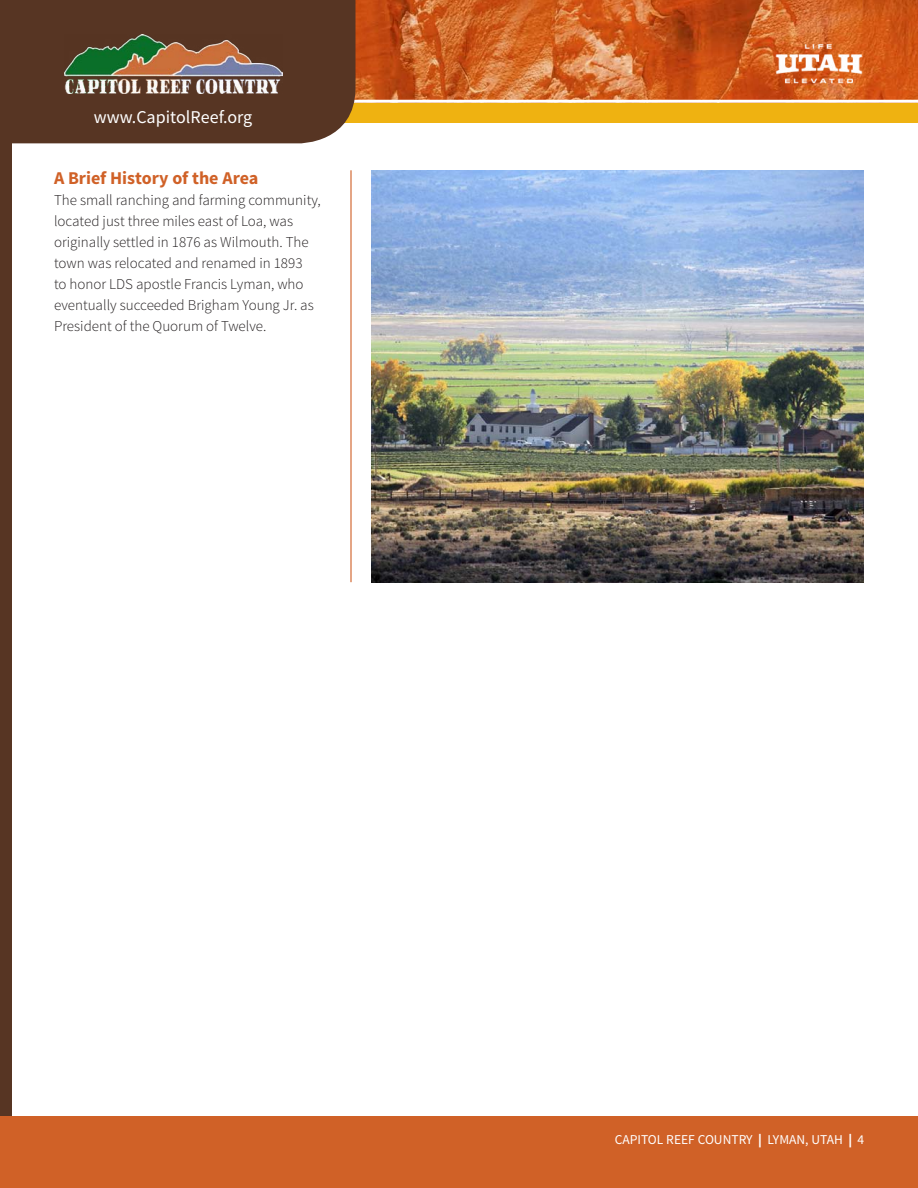
<style>
.page{position:relative;width:918px;height:1188px;background:#fff}
.page>*{position:absolute;margin:0;border:0;box-sizing:border-box;transform-origin:0 0}
.t1{font:700 18px "Source Sans Pro";color:#d06127}
.t2{font:18px "Source Sans Pro";color:#fff}
.t3{font:300 15px/21px "Source Sans Pro";color:#231f20}
.t4{font:13.5px "Source Sans Pro";color:#fff}
.s1{font-weight:900}
</style>
<div class="page">
<div style="left:0;top:86px;width:12px;height:1090px;background:#573523"></div>
<div style="left:356px;top:103px;width:562px;height:20px;background:#efb211"></div>
<img style="left:356px;top:0;width:562px;height:100px">
<div style="left:0;top:0;width:356px;height:143px;background:#573523"></div>
<img style="left:64px;top:34px;width:218px;height:59px">
<img style="left:764px;top:37px;width:110px;height:54px">
<img style="left:371px;top:170px;width:493px;height:412px">
<hr style="left:350px;top:170px;width:2px;height:412px;background:#d06127">
<div style="left:0;top:1117px;width:918px;height:71px;background:#d06127"></div>
<p class="t2" style="left:94px;top:105px;width:160px">www.CapitolReef.org</p>
<p class="t1" style="left:54px;top:166px;width:206px">A Brief History of the Area</p>
<p class="t3" style="left:54px;top:189px;width:268px">The small ranching and farming community, located just three miles east of Loa, was originally settled in 1876 as Wilmouth. The town was relocated and renamed in 1893<br>to honor LDS apostle Francis Lyman, who eventually succeeded Brigham Young Jr. as President of the Quorum of Twelve.</p>
<p class="t4" style="left:615px;top:1131px;width:251px">CAPITOL REEF COUNTRY <span class="s1">|</span> LYMAN, UTAH <span class="s1">|</span> 4</p>
</div>
